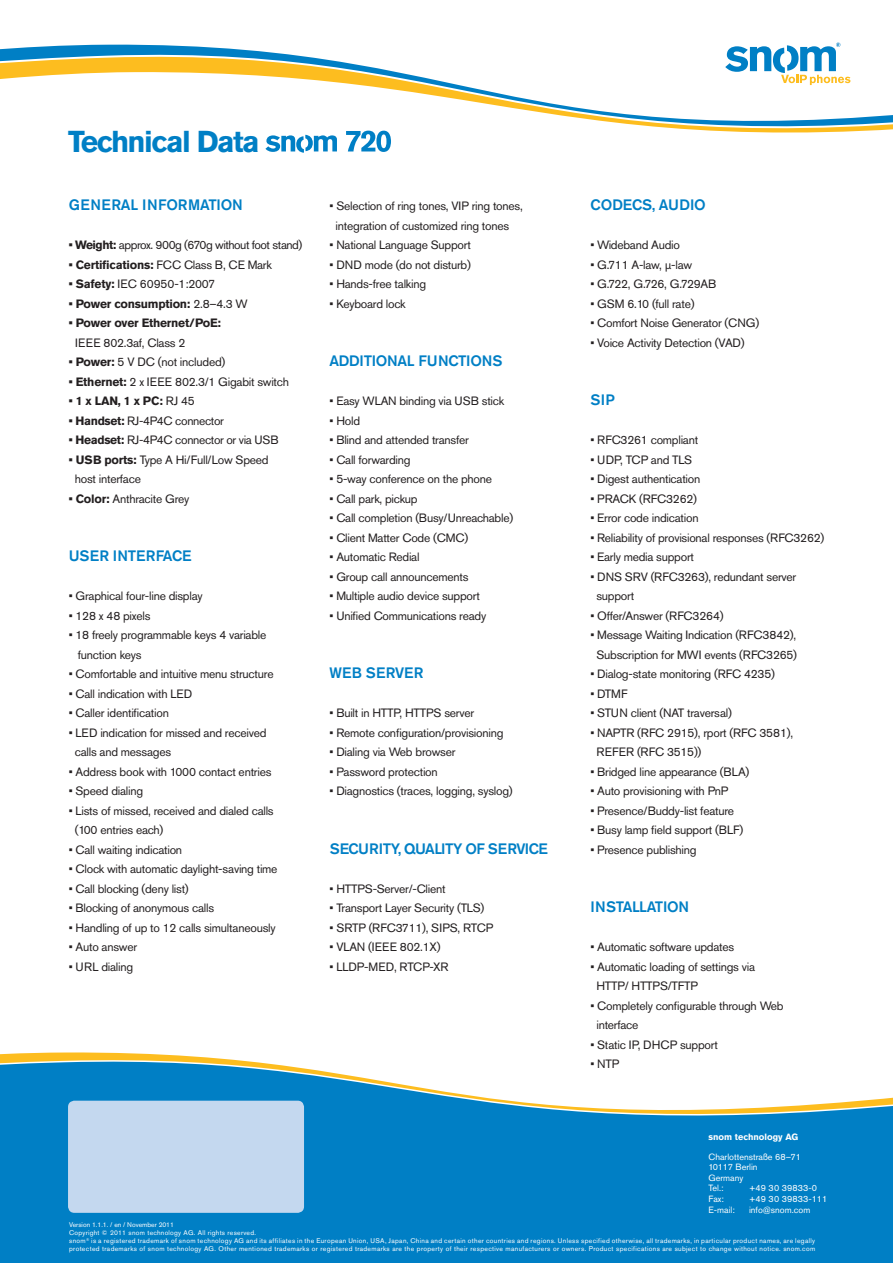
<style>
.page{position:relative;width:893px;height:1263px;background:#fff}
.page>*{position:absolute;margin:0;border:0;box-sizing:border-box;transform-origin:0 0}
.t1{font:700 30px "Akzidenz Grotesk Pro";letter-spacing:-.05em;color:#007fc5}
.t2{font:500 15px "Akzidenz Grotesk Pro";letter-spacing:-.01em;color:#007fc5}
.t3{font:500 15px "Akzidenz Grotesk Pro";letter-spacing:-.04em;color:#007fc5}
.t4{font:12px/19.5px "Akzidenz Grotesk Pro";letter-spacing:-.02em;color:#231f20}
.t5{font:700 12px "Akzidenz Grotesk Pro";letter-spacing:-.02em;color:#231f20}
.t6{font:12px "Akzidenz Grotesk Pro";letter-spacing:-.04em;color:#231f20}
.t7{font:12px "Akzidenz Grotesk Pro";color:#231f20}
.t8{font:9px/10.6px "Akzidenz Grotesk Pro";color:#fff}
.t9{font:700 9px "Akzidenz Grotesk Pro";color:#fff}
.t10{font:9px "Akzidenz Grotesk Pro";letter-spacing:.02em;color:#fff}
.t11{font:6.75px/8.1px "Akzidenz Grotesk Pro";letter-spacing:.05em;color:#fff}
.s1{font-weight:700}
.s2{font-weight:400}
</style>
<div class="page">
<svg style="left:0;top:1052px;width:893px;height:211px;fill:#007fc5"></svg>
<svg style="left:0;top:45px;width:893px;height:90px"></svg>
<div style="left:68px;top:1101px;width:236px;height:112px;background:#c4d8ef;border-radius:6px"></div>
<svg style="left:725px;top:43px;width:125px;height:42px"></svg>
<svg style="left:265px;top:135px;width:72px;height:18px"></svg>
<svg style="left:346px;top:131px;width:45px;height:21px"></svg>
<h1 class="t1" style="left:68px;top:122px;width:193px">Technical Data</h1>
<p class="t2" style="left:69px;top:195px;width:176px">GENERAL INFORMATION</p>
<p class="t6" style="left:69px;top:237px;width:235px"><span class="s1">• Weight:</span> approx. 900g (670g without foot stand)</p>
<p class="t5" style="left:69px;top:257px;width:205px">• Certifications: <span class="s2">FCC Class B, CE Mark</span></p>
<p class="t7" style="left:69px;top:276px;width:148px"><span class="s1">• Safety:</span> IEC 60950-1:2007</p>
<p class="t5" style="left:69px;top:296px;width:180px">• Power consumption: <span class="s2">2.8–4.3 W</span></p>
<p class="t5" style="left:69px;top:315px;width:154px">• Power over Ethernet/PoE:</p>
<p class="t4" style="left:75px;top:333px;width:112px">IEEE 802.3af, Class 2</p>
<p class="t4" style="left:69px;top:352px;width:158px"><span class="s1">• Power:</span> 5 V DC (not included)</p>
<p class="t4" style="left:69px;top:372px;width:222px"><span class="s1">• Ethernet:</span> 2 x IEEE 802.3/1 Gigabit switch</p>
<p class="t5" style="left:69px;top:393px;width:128px">• 1 x LAN, 1 x PC: <span class="s2">RJ 45</span></p>
<p class="t4" style="left:69px;top:411px;width:157px"><span class="s1">• Handset:</span> RJ-4P4C connector</p>
<p class="t4" style="left:69px;top:430px;width:211px"><span class="s1">• Headset:</span> RJ-4P4C connector or via USB</p>
<p class="t4" style="left:75px;top:450px;width:195px;text-indent:-6px"><span class="s1">• USB ports:</span> Type A Hi/Full/Low Speed host interface</p>
<p class="t4" style="left:69px;top:489px;width:122px"><span class="s1">• Color:</span> Anthracite Grey</p>
<p class="t2" style="left:69px;top:546px;width:59px">USER INTERFA</p>
<p class="t2" style="left:172px;top:546px;width:19px">CE</p>
<p class="t4" style="left:69px;top:586px;width:135px">• Graphical four-line display</p>
<p class="t4" style="left:69px;top:606px;width:83px">• 128 x 48 pixels</p>
<p class="t4" style="left:78px;top:625px;width:190px;text-indent:-9px">• 18 freely programmable keys 4 variable function keys</p>
<p class="t4" style="left:69px;top:664px;width:206px">• Comfortable and intuitive menu structure</p>
<p class="t4" style="left:69px;top:684px;width:125px">• Call indication with LED</p>
<p class="t4" style="left:69px;top:703px;width:102px">• Caller identification</p>
<p class="t4" style="left:75px;top:723px;width:193px;text-indent:-6px">• LED indication for missed and received calls and messages</p>
<p class="t4" style="left:69px;top:762px;width:204px">• Address book with 1000 contact entries</p>
<p class="t4" style="left:69px;top:781px;width:76px">• Speed dialing</p>
<p class="t4" style="left:75px;top:801px;width:200px;text-indent:-6px">• Lists of missed, received and dialed calls (100 entries each)</p>
<p class="t4" style="left:69px;top:840px;width:115px">• Call waiting indication</p>
<p class="t4" style="left:69px;top:859px;width:210px">• Clock with automatic daylight-saving time</p>
<p class="t4" style="left:69px;top:879px;width:122px">• Call blocking (deny list)</p>
<p class="t4" style="left:69px;top:898px;width:147px">• Blocking of anonymous calls</p>
<p class="t4" style="left:69px;top:918px;width:208px">• Handling of up to 12 calls simultaneously</p>
<p class="t4" style="left:69px;top:937px;width:70px">• Auto answer</p>
<p class="t4" style="left:69px;top:957px;width:66px">• URL dialing</p>
<p class="t4" style="left:336px;top:196px;width:189px;text-indent:-6px">• Selection of ring tones, VIP ring tones, integration of customized ring tones</p>
<p class="t4" style="left:330px;top:235px;width:143px">• National Language Support</p>
<p class="t4" style="left:330px;top:255px;width:143px">• DND mode (do not disturb)</p>
<p class="t4" style="left:330px;top:274px;width:98px">• Hands-free talking</p>
<p class="t4" style="left:330px;top:294px;width:78px">• Keyboard lock</p>
<p class="t2" style="left:330px;top:351px;width:57px">ADDITIONAL</p>
<p class="t2" style="left:418px;top:351px;width:86px">FUNCTIONS</p>
<p class="t4" style="left:330px;top:391px;width:176px">• Easy WLAN binding via USB stick</p>
<p class="t4" style="left:330px;top:411px;width:32px">• Hold</p>
<p class="t4" style="left:330px;top:430px;width:141px">• Blind and attended transfer</p>
<p class="t4" style="left:330px;top:450px;width:83px">• Call forwarding</p>
<p class="t4" style="left:330px;top:469px;width:164px">• 5-way conference on the phone</p>
<p class="t4" style="left:330px;top:489px;width:90px">• Call park, pickup</p>
<p class="t4" style="left:330px;top:508px;width:185px">• Call completion (Busy/Unreachable)</p>
<p class="t4" style="left:330px;top:528px;width:140px">• Client Matter Code (CMC)</p>
<p class="t4" style="left:330px;top:547px;width:91px">• Automatic Redial</p>
<p class="t4" style="left:330px;top:567px;width:141px">• Group call announcements</p>
<p class="t4" style="left:330px;top:586px;width:152px">• Multiple audio device support</p>
<p class="t4" style="left:330px;top:606px;width:158px">• Unified Communications ready</p>
<p class="t2" style="left:330px;top:663px;width:85px">WEB SERVER</p>
<p class="t4" style="left:330px;top:703px;width:146px">• Built in HTTP, HTTPS server</p>
<p class="t4" style="left:330px;top:723px;width:175px">• Remote configuration/provisioning</p>
<p class="t4" style="left:330px;top:742px;width:127px">• Dialing via Web browser</p>
<p class="t4" style="left:330px;top:762px;width:110px">• Password protection</p>
<p class="t4" style="left:330px;top:781px;width:185px">• Diagnostics (traces, logging, syslog)</p>
<p class="t3" style="left:330px;top:839px;width:220px">SECURITY, QUALITY OF SERVICE</p>
<p class="t4" style="left:330px;top:879px;width:118px">• HTTPS-Server/-Client</p>
<p class="t4" style="left:330px;top:898px;width:156px">• Transport Layer Security (TLS)</p>
<p class="t4" style="left:330px;top:918px;width:165px">• SRTP (RFC3711), SIPS, RTCP</p>
<p class="t4" style="left:330px;top:937px;width:113px">• VLAN (IEEE 802.1X)</p>
<p class="t7" style="left:330px;top:959px;width:121px">• LLDP-MED, RTCP-XR</p>
<p class="t2" style="left:590px;top:195px;width:79px">CODECS, AUDI</p>
<p class="t2" style="left:694px;top:195px;width:13px">O</p>
<p class="t4" style="left:590px;top:235px;width:91px">• Wideband Audio</p>
<p class="t4" style="left:590px;top:255px;width:103px">• G.711 A-law, μ-law</p>
<p class="t4" style="left:590px;top:274px;width:127px">• G.722, G.726, G.729AB</p>
<p class="t4" style="left:590px;top:294px;width:106px">• GSM 6.10 (full rate)</p>
<p class="t4" style="left:590px;top:313px;width:170px">• Comfort Noise Generator (CNG)</p>
<p class="t4" style="left:590px;top:333px;width:156px">• Voice Activity Detection (VAD)</p>
<p class="t2" style="left:590px;top:390px;width:26px">SIP</p>
<p class="t4" style="left:590px;top:430px;width:109px">• RFC3261 compliant</p>
<p class="t4" style="left:590px;top:450px;width:103px">• UDP, TCP and TLS</p>
<p class="t4" style="left:590px;top:469px;width:111px">• Digest authentication</p>
<p class="t4" style="left:590px;top:489px;width:108px">• PRACK (RFC3262)</p>
<p class="t4" style="left:590px;top:508px;width:110px">• Error code indication</p>
<p class="t4" style="left:590px;top:528px;width:235px">• Reliability of provisional responses (RFC3262)</p>
<p class="t4" style="left:590px;top:547px;width:105px">• Early media support</p>
<p class="t4" style="left:596px;top:567px;width:201px;text-indent:-6px">• DNS SRV (RFC3263), redundant server support</p>
<p class="t4" style="left:590px;top:606px;width:135px">• Offer/Answer (RFC3264)</p>
<p class="t4" style="left:590px;top:625px;width:208px;text-align:center">• Message Waiting Indication (RFC3842),<br>Subscription for MWI events (RFC3265)</p>
<p class="t4" style="left:590px;top:664px;width:186px">• Dialog-state monitoring (RFC 4235)</p>
<p class="t4" style="left:590px;top:684px;width:39px">• DTMF</p>
<p class="t4" style="left:590px;top:703px;width:143px">• STUN client (NAT traversal)</p>
<p class="t4" style="left:596px;top:723px;width:198px;text-indent:-6px">• NAPTR (RFC 2915), rport (RFC 3581),<br>REFER (RFC 3515))</p>
<p class="t4" style="left:590px;top:762px;width:160px">• Bridged line appearance (BLA)</p>
<p class="t4" style="left:590px;top:781px;width:140px">• Auto provisioning with PnP</p>
<p class="t4" style="left:590px;top:801px;width:145px">• Presence/Buddy-list feature</p>
<p class="t4" style="left:590px;top:820px;width:154px">• Busy lamp field support (BLF)</p>
<p class="t4" style="left:590px;top:840px;width:108px">• Presence publishing</p>
<p class="t2" style="left:590px;top:897px;width:35px">INSTALLAT</p>
<p class="t2" style="left:663px;top:897px;width:16px">ION</p>
<p class="t4" style="left:590px;top:937px;width:145px">• Automatic software updates</p>
<p class="t4" style="left:596px;top:957px;width:160px;text-indent:-6px">• Automatic loading of settings via<br>HTTP/ HTTPS/TFTP</p>
<p class="t4" style="left:596px;top:996px;width:189px;text-indent:-6px">• Completely configurable through Web interface</p>
<p class="t4" style="left:590px;top:1035px;width:129px">• Static IP, DHCP support</p>
<p class="t4" style="left:590px;top:1054px;width:30px">• NTP</p>
<p class="t9" style="left:708px;top:1131px;width:91px">snom technology AG</p>
<p class="t8" style="left:708px;top:1151px;width:94px">Charlottenstraße 68–71<br>10117 Berlin<br>Germany<br>Tel.:</p>
<p class="t10" style="left:749px;top:1182px;width:69px">+49 30 39833-0</p>
<p class="t8" style="left:708px;top:1193px;width:17px">Fax:</p>
<p class="t8" style="left:749px;top:1193px;width:80px">+49 30 39833-111</p>
<p class="t8" style="left:708px;top:1204px;width:28px">E-mail:</p>
<p class="t8" style="left:749px;top:1204px;width:63px">info@snom.com</p>
<p class="t11" style="left:69px;top:1220px;width:748px">Version 1.1.1. / en / November 2011<br>Copyright © 2011 snom technology AG. All rights reserved.<br>snom<sup>®</sup> is a registered trademark of snom technology AG and its affiliates in the European Union, USA, Japan, China and certain other countries and regions. Unless specified otherwise, all trademarks, in particular product names, are legally protected trademarks of snom technology AG. Other mentioned trademarks or registered trademarks are the property of their respective manufacturers or owners. Product specifications are subject to change without notice. snom.com</p>
</div>
